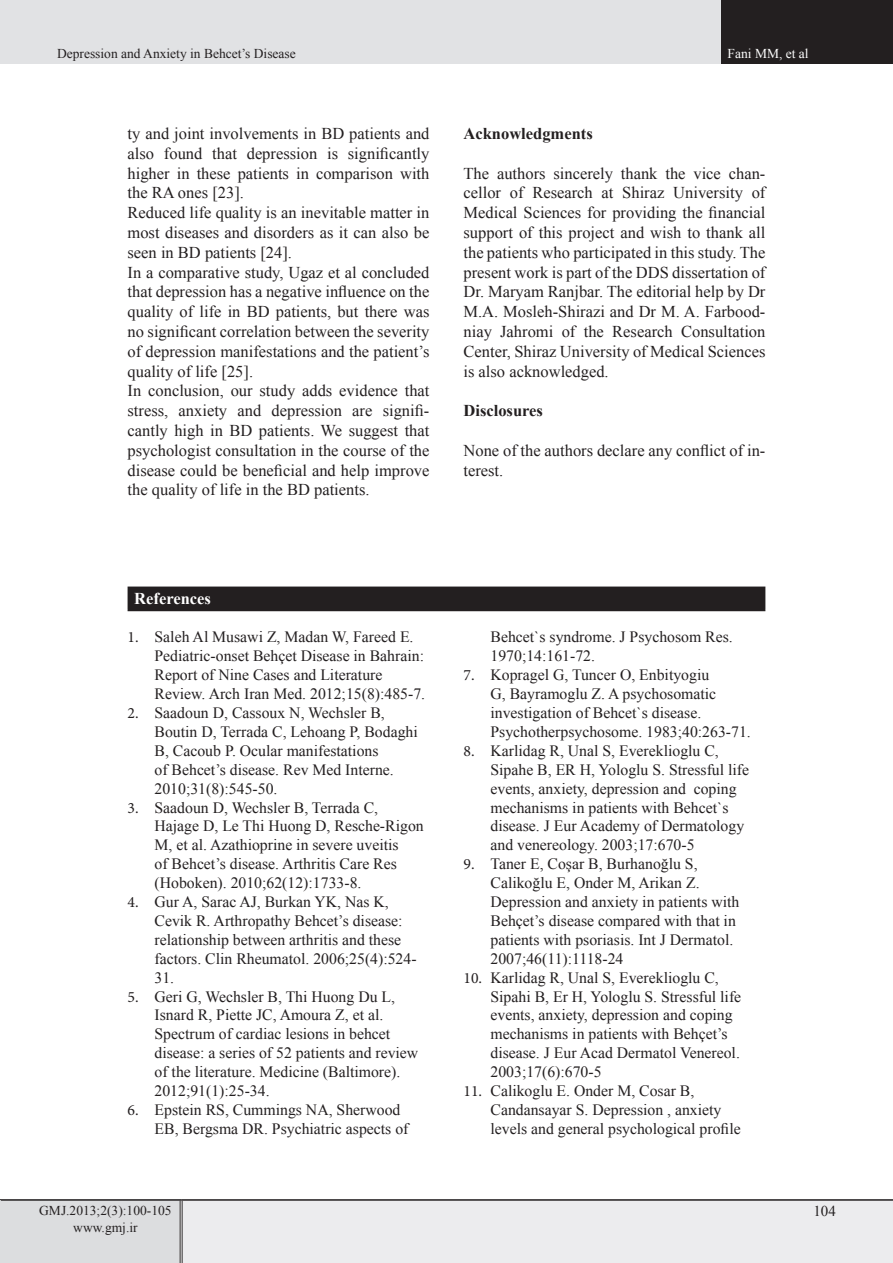
<style>
.page{position:relative;width:893px;height:1263px;background:#fff}
.page>*{position:absolute;margin:0;border:0;box-sizing:border-box;transform-origin:0 0}
.t1{font:16.5px/19.8px "Times New Roman";color:#231f20}
.t2{font:700 16.5px "Times New Roman";color:#231f20}
.t3{font:700 16.5px "Times New Roman";color:#fff}
.t4{font:15.75px/18.9px "Times New Roman";color:#231f20}
.t5{font:15px "Times New Roman";color:#231f20}
.t6{font:13.5px/16.2px "Times New Roman";color:#231f20;text-align:center}
.t7{font:13.5px "Times New Roman";color:#fff}
.s1{font-family:"Minion Pro"}
</style>
<div class="page">
<div style="left:0;top:1200px;width:181px;height:63px;background:#dcdddf"></div>
<div style="left:181px;top:1200px;width:712px;height:63px;background:#ececee"></div>
<hr style="left:180px;top:1201px;width:3px;height:62px;background:#fff">
<hr style="left:180px;top:1201px;width:1px;height:62px;background:#231f20">
<hr style="left:182px;top:1201px;width:1px;height:62px;background:#231f20">
<hr style="left:0;top:1199px;width:181px;height:2px;background:#231f20">
<hr style="left:181px;top:1199px;width:712px;height:2px;background:#231f20">
<div style="left:128px;top:587px;width:637px;height:23px;background:#231f20"></div>
<hr style="left:128px;top:586px;width:637px;height:2px;background:#231f20">
<hr style="left:128px;top:610px;width:637px;height:1px;background:#231f20">
<div style="left:0;top:0;width:722px;height:64px;background:#e1e2e4"></div>
<div style="left:722px;top:0;width:171px;height:64px;background:#231f20"></div>
<p class="t6" style="left:57px;top:45px;width:240px">Depression and Anxiety in Behcet’s Disease</p>
<p class="t7" style="left:728px;top:44px;width:82px">Fani MM, et al</p>
<p class="t1" style="left:128px;top:123px;width:303px">ty and joint involvements in BD patients and also found that depression is significantly higher in these patients in comparison with the RA ones [23].<br>Reduced life quality is an inevitable matter in most diseases and disorders as it can also be seen in BD patients [24].<br>In a comparative study, Ugaz et al concluded that depression has a negative influence on the quality of life in BD patients, but there was no significant correlation between the severity of depression manifestations and the patient’s quality of life [25].<br>In conclusion, our study adds evidence that stress, anxiety and depression are signifi&shy;cantly high in BD patients. We suggest that psychologist consultation in the course of the disease could be beneficial and help improve the quality of life in the BD patients.</p>
<p class="t2" style="left:463px;top:122px;width:131px">Acknowledgments</p>
<p class="t1" style="left:463px;top:163px;width:303px;text-align:justify">The authors sincerely thank the vice chan&shy;cellor of Research at Shiraz University of Medical Sciences for providing the financial support of this project and wish to thank all the patients who participated in this study. The present work is part of the DDS dissertation of Dr. Maryam Ranjbar. The editorial help by Dr M.A. Mosleh-Shirazi and Dr M. A. Farbood&shy;niay Jahromi of the Research Consultation Center, Shiraz University of Medical Sciences is also acknowledged.</p>
<p class="t2" style="left:463px;top:399px;width:81px">Disclosures</p>
<p class="t1" style="left:463px;top:440px;width:303px">None of the authors declare any conflict of in&shy;terest.</p>
<p class="t3" style="left:134px;top:587px;width:78px">References</p>
<p class="t4" style="left:155px;top:627px;width:272px;text-indent:-27px"><span class="s1">1.</span> Saleh Al Musawi Z, Madan W, Fareed E.<br>Pediatric-onset Behçet Disease in Bahrain:<br>Report of Nine Cases and Literature Review. Arch Iran Med. 2012;15(8):485-7.</p>
<p class="t4" style="left:155px;top:703px;width:265px;text-indent:-27px"><span class="s1">2.</span> Saadoun D, Cassoux N, Wechsler B, Boutin D, Terrada C, Lehoang P, Bodaghi B, Cacoub P. Ocular manifestations<br>of Behcet’s disease. Rev Med Interne.<br>2010;31(8):545-50.</p>
<p class="t4" style="left:155px;top:797px;width:271px;text-indent:-27px"><span class="s1">3.</span> Saadoun D, Wechsler B, Terrada C, Hajage D, Le Thi Huong D, Resche-Rigon M, et al. Azathioprine in severe uveitis<br>of Behcet’s disease. Arthritis Care Res (Hoboken). 2010;62(12):1733-8.</p>
<p class="t4" style="left:155px;top:892px;width:264px;text-indent:-27px"><span class="s1">4.</span> Gur A, Sarac AJ, Burkan YK, Nas K,<br>Cevik R. Arthropathy Behcet’s disease: relationship between arthritis and these factors. Clin Rheumatol. 2006;25(4):524-<br>31.</p>
<p class="t4" style="left:155px;top:986px;width:265px;text-indent:-27px"><span class="s1">5.</span> Geri G, Wechsler B, Thi Huong Du L, Isnard R, Piette JC, Amoura Z, et al.<br>Spectrum of cardiac lesions in behcet disease: a series of 52 patients and review of the literature. Medicine (Baltimore).<br>2012;91(1):25-34.</p>
<p class="t4" style="left:155px;top:1100px;width:255px;text-indent:-27px"><span class="s1">6.</span> Epstein RS, Cummings NA, Sherwood<br>EB, Bergsma DR. Psychiatric aspects of</p>
<p class="t4" style="left:490px;top:627px;width:244px">Behcet`s syndrome. J Psychosom Res.<br>1970;14:161-72.</p>
<p class="t4" style="left:490px;top:665px;width:262px;text-indent:-27px"><span class="s1">7.</span> Kopragel G, Tuncer O, Enbityogiu<br>G, Bayramoglu Z. A psychosomatic investigation of Behcet`s disease.<br>Psychotherpsychosome. 1983;40:263-71.</p>
<p class="t4" style="left:490px;top:741px;width:260px;text-indent:-27px"><span class="s1">8.</span> Karlidag R, Unal S, Evereklioglu C, Sipahe B, ER H, Yologlu S. Stressful life events, anxiety, depression and coping mechanisms in patients with Behcet`s disease. J Eur Academy of Dermatology and venereology. 2003;17:670-5</p>
<p class="t4" style="left:490px;top:854px;width:250px;text-indent:-27px"><span class="s1">9.</span> Taner E, Coşar B, Burhanoğlu S, Calikoğlu E, Onder M, Arikan Z.<br>Depression and anxiety in patients with Behçet’s disease compared with that in patients with psoriasis. Int J Dermatol.<br>2007;46(11):1118-24</p>
<p class="t4" style="left:490px;top:968px;width:252px;text-indent:-27px"><span class="s1">10.</span> Karlidag R, Unal S, Evereklioglu C, Sipahi B, Er H, Yologlu S. Stressful life events, anxiety, depression and coping mechanisms in patients with Behçet’s disease. J Eur Acad Dermatol Venereol.<br>2003;17(6):670-5</p>
<p class="t4" style="left:490px;top:1081px;width:252px;text-indent:-27px"><span class="s1">11.</span> Calikoglu E. Onder M, Cosar B,<br>Candansayar S. Depression , anxiety levels and general psychological profile</p>
<p class="t6" style="left:39px;top:1202px;width:134px">GMJ.2013;2(3):100-105 www.gmj.ir</p>
<p class="t5" style="left:813px;top:1201px;width:24px">104</p>
</div>
